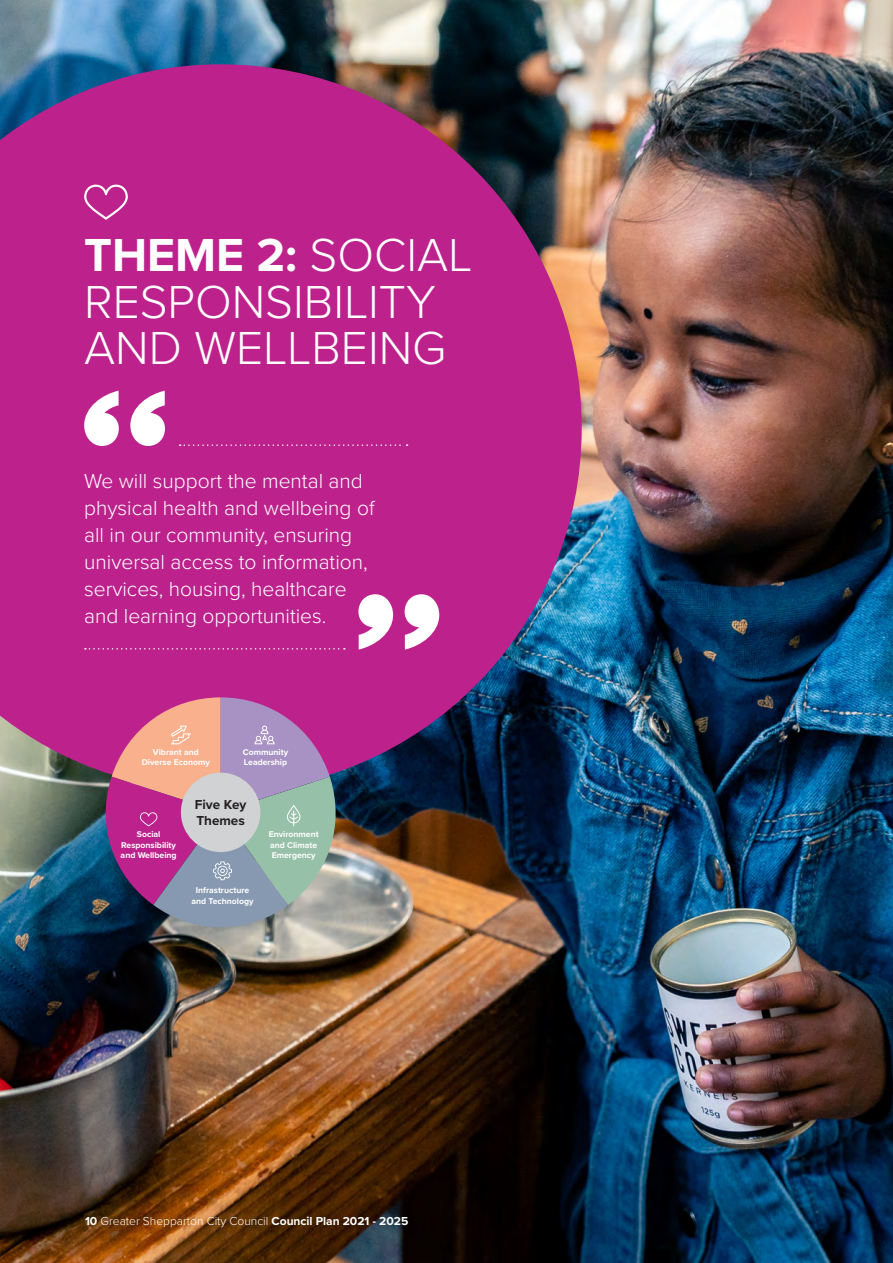
<style>
.page{position:relative;width:893px;height:1263px;background:#fff}
.page>*{position:absolute;margin:0;border:0;box-sizing:border-box;transform-origin:0 0}
.t1{font:300 48px/46.5px "Proxima Nova";color:#fff}
.Body{font:300 21px/27px "Proxima Nova";color:#fff}
.Body-2{font:700 13.5px/16.2px "Proxima Nova";color:#231f20}
.t2{font:300 12px "Proxima Nova";color:#fff}
.Body-3{font:700 8.7px/10.4px "Proxima Nova";color:#fff;text-align:center}
.s1{font-weight:700}
</style>
<div class="page">
<img style="left:0;top:0;width:893px;height:1263px">
<svg style="left:0;top:64px;width:582px;height:727px;background:#a42783"></svg>
<svg style="left:84px;top:391px;width:35px;height:55px"></svg>
<svg style="left:130px;top:391px;width:35px;height:55px"></svg>
<svg style="left:405px;top:594px;width:34px;height:55px"></svg>
<svg style="left:358px;top:594px;width:35px;height:55px"></svg>
<svg style="left:180px;top:444px;width:228px;height:2px"></svg>
<svg style="left:85px;top:648px;width:260px;height:1px"></svg>
<svg style="left:84px;top:184px;width:44px;height:36px;background:#c8479f"></svg>
<svg style="left:96px;top:697px;width:249px;height:238px;background:#a6809d"></svg>
<h1 class="t1" style="left:84px;top:229px;width:390px"><span class="s1">THEME 2:</span> SOCIAL<br>RESPONSIBILITY<br>AND WELLBEING</h1>
<p class="Body" style="left:84px;top:466px;width:292px">We will support the mental and physical health and wellbeing of all in our community, ensuring universal access to information, services, housing, healthcare and learning opportunities.</p>
<p class="Body-3" style="left:142px;top:746px;width:70px">Vibrant and<br>Diverse Economy</p>
<p class="Body-2" style="left:195px;top:796px;width:53px">Five Key<br>Themes</p>
<p class="Body-3" style="left:243px;top:746px;width:47px;text-align:left">Community<br>Leadership</p>
<p class="Body-3" style="left:121px;top:829px;width:58px">Social<br>Responsibility and Wellbeing</p>
<p class="Body-3" style="left:191px;top:885px;width:64px">Infrastructure and Technology</p>
<p class="Body-3" style="left:269px;top:829px;width:52px;text-align:left">Environment and Climate<br>Emergency</p>
<p class="t2" style="left:85px;top:1212px;width:325px"><span class="s1">10</span> Greater Shepparton City Council <span class="s1">Council Plan 2021 - 2025</span></p>
</div>
